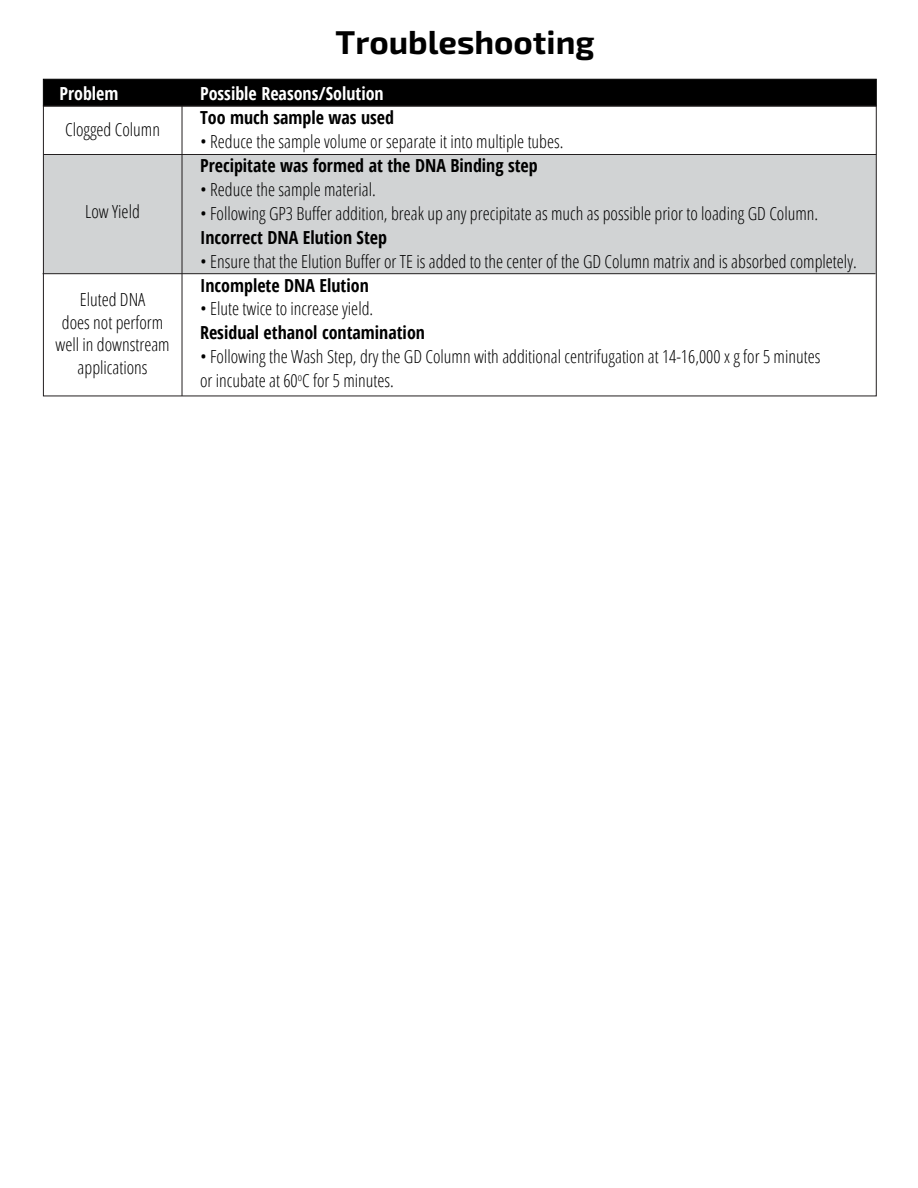
<style>
.page{position:relative;width:918px;height:1188px;background:#fff}
.page>*{position:absolute;margin:0;border:0;box-sizing:border-box;transform-origin:0 0}
.t1{font:700 33px "Exo 2.0";color:#000}
.t2{font:300 18px/22.5px "Open Sans Condensed";color:#000}
.t3{font:700 18px "Open Sans Condensed";color:#000}
.t4{font:700 18px "Open Sans Condensed";color:#fff}
</style>
<div class="page">
<div style="left:43px;top:154px;width:833px;height:120px;background:#d1d3d4"></div>
<div style="left:43px;top:79px;width:834px;height:27px;background:#000;border:1px solid #000"></div>
<hr style="left:43px;top:154px;width:833px;height:1px;background:#231f20">
<hr style="left:43px;top:273px;width:833px;height:1px;background:#231f20">
<hr style="left:182px;top:106px;width:1px;height:290px;background:#231f20">
<h1 class="t1" style="left:336px;top:23px;width:260px">Troubleshooting</h1>
<p class="t4" style="left:59px;top:81px;width:61px">Problem</p>
<p class="t4" style="left:200px;top:81px;width:185px">Possible Reasons/Solution</p>
<p class="t3" style="left:200px;top:105px;width:196px">Too much sample was used</p>
<p class="t2" style="left:200px;top:130px;width:365px">• Reduce the sample volume or separate it into multiple tubes.</p>
<p class="t3" style="left:200px;top:153px;width:339px">Precipitate was formed at the DNA Binding step</p>
<p class="t2" style="left:200px;top:178px;width:177px">• Reduce the sample material.</p>
<p class="t2" style="left:200px;top:201px;width:620px">• Following GP3 Buffer addition, break up any precipitate as much as possible prior to loading GD Column.</p>
<p class="t3" style="left:200px;top:225px;width:189px">Incorrect DNA Elution Step</p>
<p class="t2" style="left:200px;top:249px;width:658px">• Ensure that the Elution Buffer or TE is added to the center of the GD Column matrix and is absorbed completely.</p>
<p class="t3" style="left:200px;top:272px;width:170px">Incomplete DNA Elution</p>
<p class="t2" style="left:200px;top:297px;width:175px">• Elute twice to increase yield.</p>
<p class="t3" style="left:200px;top:320px;width:226px">Residual ethanol contamination</p>
<p class="t2" style="left:200px;top:344px;width:622px;line-height:23.9px">• Following the Wash Step, dry the GD Column with additional centrifugation at 14-16,000 x g for 5 minutes or incubate at 60<sup>o</sup>C for 5 minutes.</p>
<p class="t2" style="left:65px;top:118px;width:96px">Clogged Column</p>
<p class="t2" style="left:85px;top:199px;width:56px">Low Yield</p>
<p class="t2" style="left:55px;top:288px;width:116px;text-align:center">Eluted DNA<br>does not perform well in downstream applications</p>
</div>
